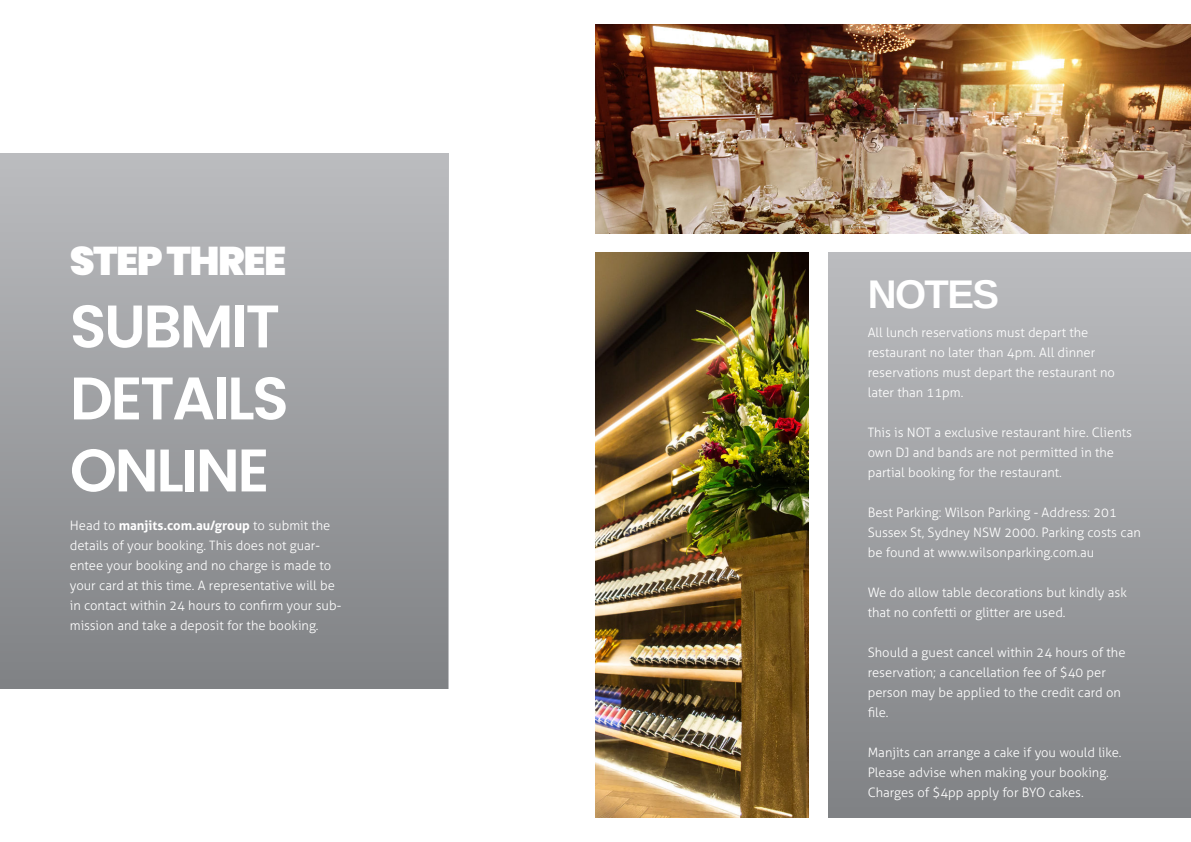
<style>
.page{position:relative;width:1191px;height:842px;background:#fff}
.page>*{position:absolute;margin:0;border:0;box-sizing:border-box;transform-origin:0 0}
.t1{font:600 60px/72px "Poppins";letter-spacing:-.04em;color:#fff}
.t2{font:900 40px "Poppins";letter-spacing:-.04em;color:#fff}
.t3{font:700 40px "Liberation Sans";letter-spacing:-.04em;color:#fff}
.t4{font:300 13px/20px "Aller";color:#fff}
.s1{font-weight:700}
</style>
<div class="page">
<div style="left:0;top:153px;width:448px;height:535px;background:linear-gradient(to bottom,#bbbcbf,#808285)"></div>
<img style="left:595px;top:24px;width:596px;height:209px">
<img style="left:595px;top:252px;width:213px;height:566px">
<div style="left:828px;top:252px;width:363px;height:566px;background:linear-gradient(to bottom,#bbbcbf,#808285)"></div>
<h2 class="t2" style="left:70px;top:238px;width:218px">STEP THREE</h2>
<h1 class="t1" style="left:70px;top:296px;width:220px">SUBMIT<br>DETAILS<br>ONLINE</h1>
<p class="t4" style="left:70px;top:516px;width:273px">Head to <span class="s1">manjits.com.au/group</span> to submit the details of your booking. This does not guar&shy;entee your booking and no charge is made to your card at this time. A representative will be in contact within 24 hours to confirm your sub&shy;mission and take a deposit for the booking.</p>
<h2 class="t3" style="left:867px;top:271px;width:133px">NOTES</h2>
<p class="t4" style="left:867px;top:324px;width:249px">All lunch reservations must depart the restaurant no later than 4pm. All dinner reservations must depart the restaurant no later than 11pm.</p>
<p class="t4" style="left:867px;top:424px;width:266px">This is NOT a exclusive restaurant hire. Clients own DJ and bands are not permitted in the partial booking for the restaurant.</p>
<p class="t4" style="left:867px;top:504px;width:274px">Best Parking: Wilson Parking - Address: 201<br>Sussex St, Sydney NSW 2000. Parking costs can be found at www.wilsonparking.com.au</p>
<p class="t4" style="left:867px;top:584px;width:261px">We do allow table decorations but kindly ask that no confetti or glitter are used.</p>
<p class="t4" style="left:867px;top:644px;width:259px">Should a guest cancel within 24 hours of the reservation; a cancellation fee of $40 per person may be applied to the credit card on file.</p>
<p class="t4" style="left:867px;top:744px;width:255px">Manjits can arrange a cake if you would like.<br>Please advise when making your booking.<br>Charges of $4pp apply for BYO cakes.</p>
</div>
